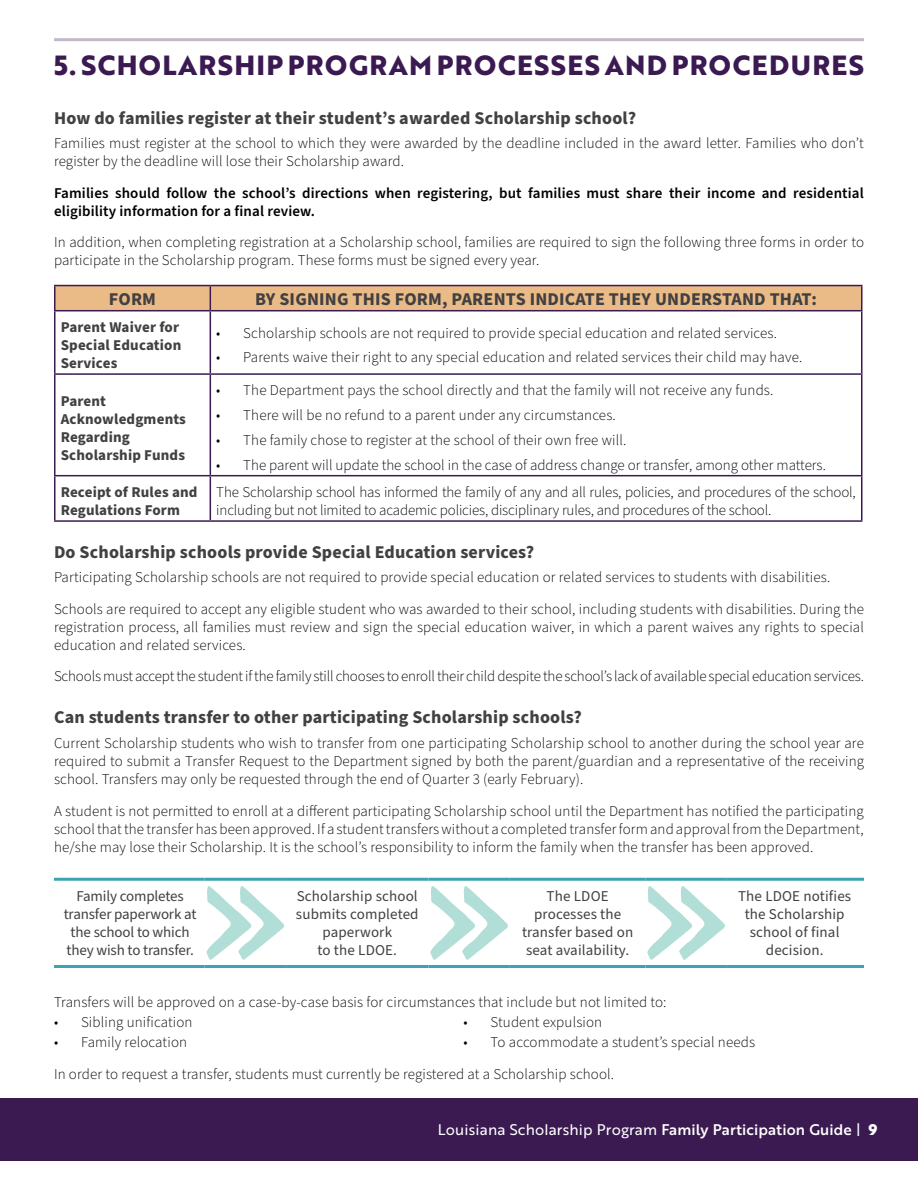
<style>
.page{position:relative;width:918px;height:1188px;background:#fff}
.page>*{position:absolute;margin:0;border:0;box-sizing:border-box;transform-origin:0 0}
.t1{font:700 27px "Brother 1816 Extra";letter-spacing:.05em;color:#3b1a52}
.Subhead{font:700 18px "Source Sans Pro";letter-spacing:.01em;color:#414042}
.Table_Header{font:700 18px "Source Sans Pro";letter-spacing:.01em;color:#414042}
.Body{font:300 15px/18px "Source Sans Pro";letter-spacing:.01em;color:#000;text-align:justify}
.Body-2{font:300 15px/18px "Source Sans Pro";letter-spacing:-.01em;color:#000}
.Body-3{font:15px/18px "Source Sans Pro";letter-spacing:.01em;color:#414042;text-align:center}
.Body-4{font:600 15px/18px "Source Sans Pro";letter-spacing:.01em;color:#000}
.Body-5{font:700 15px/18px "Source Sans Pro";letter-spacing:.01em;color:#414042}
.Body-6{font:15px/18px "Source Sans Pro";letter-spacing:-.01em;color:#414042;text-align:center}
.t2{font:15px "Brother 1816 Regular";letter-spacing:.01em;color:#fff}
.s1{font-family:"Brother 1816 Medium"}
.s2{font-family:"Brother 1816 Black"}
</style>
<div class="page">
<div style="left:0;top:1099px;width:918px;height:62px;background:#3b1a52"></div>
<hr style="left:54px;top:38px;width:810px;height:3px;background:#c2b9c9">
<svg style="left:56px;top:311px;width:805px;height:209px"></svg>
<hr style="left:54px;top:311px;width:2px;height:62px;background:#3b1a52">
<hr style="left:210px;top:311px;width:1px;height:62px;background:#3b1a52">
<hr style="left:861px;top:311px;width:1px;height:62px;background:#3b1a52">
<hr style="left:54px;top:373px;width:156px;height:2px;background:#3b1a52">
<hr style="left:54px;top:375px;width:2px;height:100px;background:#3b1a52">
<hr style="left:210px;top:373px;width:653px;height:2px;background:#3b1a52">
<hr style="left:210px;top:375px;width:1px;height:100px;background:#3b1a52">
<hr style="left:861px;top:375px;width:1px;height:100px;background:#3b1a52">
<hr style="left:54px;top:475px;width:156px;height:1px;background:#3b1a52">
<hr style="left:54px;top:476px;width:2px;height:44px;background:#3b1a52">
<hr style="left:54px;top:520px;width:156px;height:2px;background:#3b1a52">
<hr style="left:210px;top:475px;width:653px;height:1px;background:#3b1a52">
<hr style="left:210px;top:476px;width:1px;height:44px;background:#3b1a52">
<hr style="left:861px;top:476px;width:1px;height:44px;background:#3b1a52">
<hr style="left:210px;top:520px;width:653px;height:2px;background:#3b1a52">
<hr style="left:54px;top:285px;width:156px;height:1px;background:#3b1a52">
<hr style="left:54px;top:286px;width:2px;height:24px;background:#3b1a52">
<hr style="left:54px;top:310px;width:156px;height:1px;background:#3b1a52">
<hr style="left:210px;top:285px;width:653px;height:1px;background:#3b1a52">
<div style="left:55px;top:286px;width:807px;height:24px;background:#ebbb87"></div>
<hr style="left:210px;top:310px;width:653px;height:1px;background:#3b1a52">
<hr style="left:54px;top:878px;width:151px;height:3px;background:#3ea3b1">
<hr style="left:205px;top:878px;width:81px;height:3px;background:#3ea3b1">
<hr style="left:286px;top:878px;width:142px;height:3px;background:#3ea3b1">
<hr style="left:428px;top:878px;width:82px;height:3px;background:#3ea3b1">
<hr style="left:510px;top:878px;width:135px;height:3px;background:#3ea3b1">
<hr style="left:645px;top:878px;width:82px;height:3px;background:#3ea3b1">
<hr style="left:727px;top:878px;width:137px;height:3px;background:#3ea3b1">
<hr style="left:54px;top:965px;width:151px;height:3px;background:#3ea3b1">
<hr style="left:205px;top:965px;width:81px;height:3px;background:#3ea3b1">
<hr style="left:286px;top:965px;width:142px;height:3px;background:#3ea3b1">
<hr style="left:428px;top:965px;width:82px;height:3px;background:#3ea3b1">
<hr style="left:510px;top:965px;width:135px;height:3px;background:#3ea3b1">
<hr style="left:645px;top:965px;width:82px;height:3px;background:#3ea3b1">
<hr style="left:727px;top:965px;width:137px;height:3px;background:#3ea3b1">
<svg style="left:206px;top:886px;width:79px;height:74px"></svg>
<svg style="left:430px;top:886px;width:78px;height:74px"></svg>
<svg style="left:647px;top:886px;width:78px;height:74px"></svg>
<p class="t1" style="left:54px;top:45px;width:811px">5. SCHOLARSHIP PROGRAM PROCESSES AND PROCEDURES</p>
<p class="Subhead" style="left:54px;top:105px;width:584px">How do families register at their student’s awarded Scholarship school?</p>
<p class="Body" style="left:54px;top:135px;width:811px">Families must register at the school to which they were awarded by the deadline included in the award letter. Families who don’t register by the deadline will lose their Scholarship award.</p>
<p class="Body-4" style="left:54px;top:184px;width:811px">Families should follow the school’s directions when registering, but families must share their income and residential eligibility information for a final review.</p>
<p class="Body" style="left:54px;top:234px;width:812px">In addition, when completing registration at a Scholarship school, families are required to sign the following three forms in order to participate in the Scholarship program. These forms must be signed every year.</p>
<p class="Table_Header" style="left:109px;top:287px;width:49px">FORM</p>
<p class="Table_Header" style="left:255px;top:287px;width:563px">BY SIGNING THIS FORM, PARENTS INDICATE THEY UNDERSTAND THAT:</p>
<p class="Body-5" style="left:61px;top:318px;width:122px">Parent Waiver for<br>Special Education<br>Services</p>
<p class="Body" style="left:216px;top:324px;width:562px">• Scholarship schools are not required to provide special education and related services.</p>
<p class="Body" style="left:216px;top:349px;width:587px">• Parents waive their right to any special education and related services their child may have.</p>
<p class="Body-5" style="left:61px;top:392px;width:127px">Parent<br>Acknowledgments<br>Regarding<br>Scholarship Funds</p>
<p class="Body" style="left:216px;top:382px;width:559px">• The Department pays the school directly and that the family will not receive any funds.</p>
<p class="Body" style="left:216px;top:407px;width:401px">• There will be no refund to a parent under any circumstances.</p>
<p class="Body" style="left:216px;top:431px;width:411px">• The family chose to register at the school of their own free will.</p>
<p class="Body" style="left:216px;top:456px;width:611px">• The parent will update the school in the case of address change or transfer, among other matters.</p>
<p class="Body-5" style="left:61px;top:483px;width:138px">Receipt of Rules and<br>Regulations Form</p>
<p class="Body-2" style="left:216px;top:484px;width:641px">The Scholarship school has informed the family of any and all rules, policies, and procedures of the school, including but not limited to academic policies, disciplinary rules, and procedures of the school.</p>
<p class="Subhead" style="left:54px;top:539px;width:482px">Do Scholarship schools provide Special Education services?</p>
<p class="Body" style="left:54px;top:569px;width:778px">Participating Scholarship schools are not required to provide special education or related services to students with disabilities.</p>
<p class="Body" style="left:54px;top:600px;width:811px">Schools are required to accept any eligible student who was awarded to their school, including students with disabilities. During the registration process, all families must review and sign the special education waiver, in which a parent waives any rights to special education and related services.</p>
<p class="Body-2" style="left:54px;top:668px;width:812px">Schools must accept the student if the family still chooses to enroll their child despite the school’s lack of available special education services.</p>
<p class="Subhead" style="left:54px;top:705px;width:529px">Can students transfer to other participating Scholarship schools?</p>
<p class="Body" style="left:54px;top:735px;width:812px">Current Scholarship students who wish to transfer from one participating Scholarship school to another during the school year are required to submit a Transfer Request to the Department signed by both the parent/guardian and a representative of the receiving school. Transfers may only be requested through the end of Quarter 3 (early February).</p>
<p class="Body" style="left:54px;top:802px;width:811px">A student is not permitted to enroll at a different participating Scholarship school until the Department has notified the participating school that the transfer has been approved. If a student transfers without a completed transfer form and approval from the Department, he/she may lose their Scholarship. It is the school’s responsibility to inform the family when the transfer has been approved.</p>
<p class="Body-6" style="left:64px;top:888px;width:134px">Family completes transfer paperwork at the school to which they wish to transfer.</p>
<p class="Body-3" style="left:296px;top:888px;width:124px">Scholarship school submits completed paperwork<br>to the LDOE.</p>
<p class="Body-3" style="left:522px;top:888px;width:113px">The LDOE processes the transfer based on seat availability.</p>
<p class="Body-3" style="left:738px;top:888px;width:115px">The LDOE notifies the Scholarship school of final decision.</p>
<p class="Body" style="left:54px;top:993px;width:614px">Transfers will be approved on a case-by-case basis for circumstances that include but not limited to:</p>
<p class="Body" style="left:54px;top:1014px;width:140px">• Sibling unification</p>
<p class="Body" style="left:54px;top:1034px;width:135px">• Family relocation</p>
<p class="Body" style="left:464px;top:1014px;width:140px">• Student expulsion</p>
<p class="Body" style="left:464px;top:1034px;width:293px">• To accommodate a student’s special needs</p>
<p class="Body" style="left:54px;top:1065px;width:562px">In order to request a transfer, students must currently be registered at a Scholarship school.</p>
<p class="t2" style="left:438px;top:1119px;width:441px">Louisiana Scholarship Program <span class="s1">Family Participation Guide</span> | <span class="s2">9</span></p>
</div>
